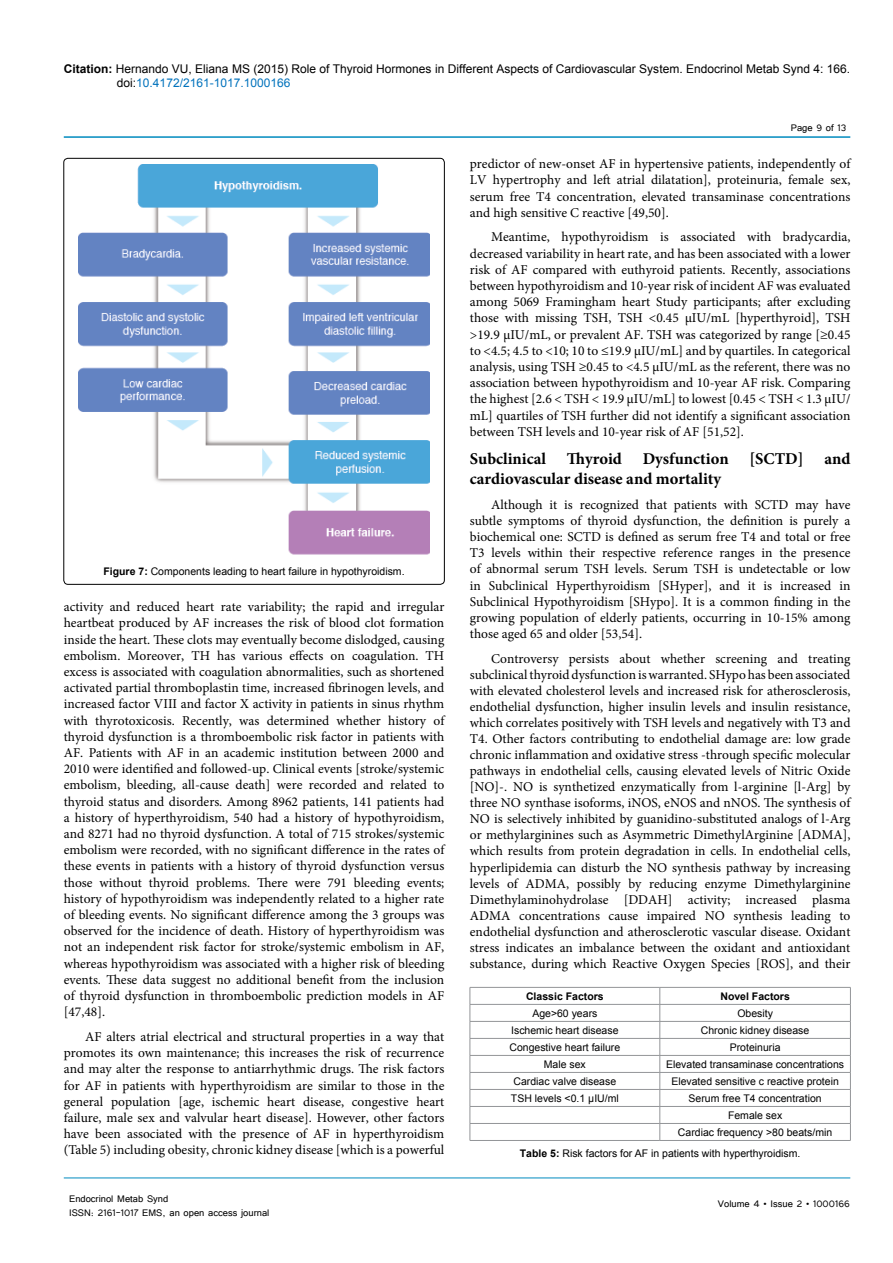
<style>
.page{position:relative;width:893px;height:1263px;background:#fff}
.page>*{position:absolute;margin:0;border:0;box-sizing:border-box;transform-origin:0 0}
.t1{font:700 16.5px "Minion Pro";color:#000}
.t2{font:13.5px/16.2px "Minion Pro";color:#000;text-align:justify}
.t3{font:12px/14.4px "Arial";color:#000}
.t4{font:12px/14.4px "Tunga";color:#000}
.t5{font:10.5px/17px "Arial";color:#000;text-align:center}
.t6{font:700 10.5px "Arial";color:#000}
.s1{font-weight:700}
.s2{color:#0072bc}
</style>
<div class="page">
<hr style="left:64px;top:136px;width:786px;height:2px;background:#008bbf">
<hr style="left:64px;top:1178px;width:786px;height:1px;background:#008bbf">
<img style="left:79px;top:165px;width:350px;height:390px">
<hr style="left:470px;top:987px;width:190px;height:1px;background:#939598">
<hr style="left:660px;top:987px;width:190px;height:1px;background:#939598">
<hr style="left:470px;top:1004px;width:190px;height:1px;background:#939598">
<hr style="left:660px;top:1004px;width:190px;height:1px;background:#939598">
<hr style="left:470px;top:1021px;width:190px;height:1px;background:#939598">
<hr style="left:660px;top:1021px;width:190px;height:1px;background:#939598">
<hr style="left:470px;top:1038px;width:190px;height:1px;background:#939598">
<hr style="left:660px;top:1038px;width:190px;height:1px;background:#939598">
<hr style="left:470px;top:1055px;width:190px;height:1px;background:#939598">
<hr style="left:660px;top:1055px;width:190px;height:1px;background:#939598">
<hr style="left:470px;top:1072px;width:190px;height:1px;background:#939598">
<hr style="left:660px;top:1072px;width:190px;height:1px;background:#939598">
<hr style="left:470px;top:1089px;width:190px;height:1px;background:#939598">
<hr style="left:660px;top:1089px;width:190px;height:1px;background:#939598">
<hr style="left:470px;top:1106px;width:190px;height:1px;background:#939598">
<hr style="left:660px;top:1106px;width:190px;height:1px;background:#939598">
<hr style="left:470px;top:1123px;width:190px;height:1px;background:#939598">
<svg style="left:470px;top:988px;width:1px;height:152px"></svg>
<hr style="left:660px;top:1123px;width:190px;height:1px;background:#939598">
<svg style="left:660px;top:988px;width:1px;height:152px"></svg>
<svg style="left:850px;top:987px;width:1px;height:153px"></svg>
<hr style="left:470px;top:1140px;width:190px;height:1px;background:#939598">
<hr style="left:660px;top:1140px;width:190px;height:1px;background:#939598">
<p class="t3" style="left:117px;top:61px;width:735px;text-indent:-53px"><span class="s1">Citation:</span> Hernando VU, Eliana MS (2015) Role of Thyroid Hormones in Different Aspects of Cardiovascular System. Endocrinol Metab Synd 4: 166. doi:<span class="s2">10.4172/2161-1017.1000166</span></p>
<p class="t4" style="left:791px;top:119px;width:57px">Page 9 of 13</p>
<p class="t5" style="left:103px;top:563px;width:303px"><span class="s1">Figure 7:</span> Components leading to heart failure in hypothyroidism.</p>
<p class="t2" style="left:64px;top:599px;width:382px">activity and reduced heart rate variability; the rapid and irregular heartbeat produced by AF increases the risk of blood clot formation inside the heart. These clots may eventually become dislodged, causing embolism. Moreover, TH has various effects on coagulation. TH excess is associated with coagulation abnormalities, such as shortened activated partial thromboplastin time, increased fibrinogen levels, and increased factor VIII and factor X activity in patients in sinus rhythm with thyrotoxicosis. Recently, was determined whether history of thyroid dysfunction is a thromboembolic risk factor in patients with AF. Patients with AF in an academic institution between 2000 and 2010 were identified and followed-up. Clinical events [stroke/systemic embolism, bleeding, all-cause death] were recorded and related to thyroid status and disorders. Among 8962 patients, 141 patients had a history of hyperthyroidism, 540 had a history of hypothyroidism, and 8271 had no thyroid dysfunction. A total of 715 strokes/systemic embolism were recorded, with no significant difference in the rates of these events in patients with a history of thyroid dysfunction versus those without thyroid problems. There were 791 bleeding events; history of hypothyroidism was independently related to a higher rate of bleeding events. No significant difference among the 3 groups was observed for the incidence of death. History of hyperthyroidism was not an independent risk factor for stroke/systemic embolism in AF, whereas hypothyroidism was associated with a higher risk of bleeding events. These data suggest no additional benefit from the inclusion of thyroid dysfunction in thromboembolic prediction models in AF [47,48].</p>
<p class="t2" style="left:64px;top:1028px;width:382px;text-indent:21px">AF alters atrial electrical and structural properties in a way that promotes its own maintenance; this increases the risk of recurrence and may alter the response to antiarrhythmic drugs. The risk factors for AF in patients with hyperthyroidism are similar to those in the general population [age, ischemic heart disease, congestive heart failure, male sex and valvular heart disease]. However, other factors have been associated with the presence of AF in hyperthyroidism (Table 5) including obesity, chronic kidney disease [which is a powerful</p>
<p class="t2" style="left:470px;top:156px;width:382px">predictor of new-onset AF in hypertensive patients, independently of LV hypertrophy and left atrial dilatation], proteinuria, female sex, serum free T4 concentration, elevated transaminase concentrations and high sensitive C reactive [49,50].</p>
<p class="t2" style="left:470px;top:229px;width:382px;text-indent:21px">Meantime, hypothyroidism is associated with bradycardia, decreased variability in heart rate, and has been associated with a lower risk of AF compared with euthyroid patients. Recently, associations between hypothyroidism and 10-year risk of incident AF was evaluated among 5069 Framingham heart Study participants; after excluding those with missing TSH, TSH &lt;0.45 μIU/mL [hyperthyroid], TSH &gt;19.9 μIU/mL, or prevalent AF. TSH was categorized by range [≥0.45 to &lt;4.5; 4.5 to &lt;10; 10 to ≤19.9 μIU/mL] and by quartiles. In categorical analysis, using TSH ≥0.45 to &lt;4.5 μIU/mL as the referent, there was no association between hypothyroidism and 10-year AF risk. Comparing the highest [2.6 &lt; TSH &lt; 19.9 μIU/mL] to lowest [0.45 &lt; TSH &lt; 1.3 μIU/ mL] quartiles of TSH further did not identify a significant association between TSH levels and 10-year risk of AF [51,52].</p>
<p class="t1" style="left:470px;top:447px;width:78px">Subclinical</p>
<p class="t1" style="left:567px;top:447px;width:57px">Thyroid</p>
<p class="t1" style="left:643px;top:447px;width:87px">Dysfunction</p>
<p class="t1" style="left:749px;top:447px;width:56px">[SCTD]</p>
<p class="t1" style="left:824px;top:447px;width:28px">and</p>
<p class="t1" style="left:470px;top:467px;width:253px">cardiovascular disease and mortality</p>
<p class="t2" style="left:470px;top:496px;width:382px;text-indent:21px">Although it is recognized that patients with SCTD may have subtle symptoms of thyroid dysfunction, the definition is purely a biochemical one: SCTD is defined as serum free T4 and total or free T3 levels within their respective reference ranges in the presence of abnormal serum TSH levels. Serum TSH is undetectable or low in Subclinical Hyperthyroidism [SHyper], and it is increased in Subclinical Hypothyroidism [SHypo]. It is a common finding in the growing population of elderly patients, occurring in 10-15% among those aged 65 and older [53,54].</p>
<p class="t2" style="left:470px;top:650px;width:382px;text-indent:21px">Controversy persists about whether screening and treating subclinical thyroid dysfunction is warranted. SHypo has been associated with elevated cholesterol levels and increased risk for atherosclerosis, endothelial dysfunction, higher insulin levels and insulin resistance, which correlates positively with TSH levels and negatively with T3 and T4. Other factors contributing to endothelial damage are: low grade chronic inflammation and oxidative stress -through specific molecular pathways in endothelial cells, causing elevated levels of Nitric Oxide [NO]-. NO is synthetized enzymatically from l-arginine [l-Arg] by three NO synthase isoforms, iNOS, eNOS and nNOS. The synthesis of NO is selectively inhibited by guanidino-substituted analogs of l-Arg or methylarginines such as Asymmetric DimethylArginine [ADMA], which results from protein degradation in cells. In endothelial cells, hyperlipidemia can disturb the NO synthesis pathway by increasing levels of ADMA, possibly by reducing enzyme Dimethylarginine Dimethylaminohydrolase [DDAH] activity; increased plasma ADMA concentrations cause impaired NO synthesis leading to endothelial dysfunction and atherosclerotic vascular disease. Oxidant stress indicates an imbalance between the oxidant and antioxidant substance, during which Reactive Oxygen Species [ROS], and their</p>
<p class="t6" style="left:526px;top:989px;width:79px">Classic Factors</p>
<p class="t6" style="left:720px;top:989px;width:71px">Novel Factors</p>
<p class="t5" style="left:532px;top:1005px;width:67px">Age&gt;60 years</p>
<p class="t5" style="left:737px;top:1005px;width:37px">Obesity</p>
<p class="t5" style="left:511px;top:1022px;width:109px">Ischemic heart disease</p>
<p class="t5" style="left:701px;top:1022px;width:110px">Chronic kidney disease</p>
<p class="t5" style="left:509px;top:1039px;width:112px">Congestive heart failure</p>
<p class="t5" style="left:730px;top:1039px;width:52px">Proteinuria</p>
<p class="t5" style="left:544px;top:1056px;width:44px">Male sex</p>
<p class="t5" style="left:666px;top:1056px;width:179px">Elevated transaminase concentrations</p>
<p class="t5" style="left:513px;top:1073px;width:104px">Cardiac valve disease</p>
<p class="t5" style="left:671px;top:1073px;width:169px">Elevated sensitive c reactive protein</p>
<p class="t5" style="left:511px;top:1090px;width:109px">TSH levels &lt;0.1 µIU/ml</p>
<p class="t5" style="left:678px;top:1090px;width:156px">Serum free T4 concentration<br>Female sex<br>Cardiac frequency &gt;80 beats/min</p>
<p class="t5" style="left:520px;top:1144px;width:282px"><span class="s1">Table 5:</span> Risk factors for AF in patients with hyperthyroidism.</p>
<p class="t4" style="left:69px;top:1190px;width:202px">Endocrinol Metab Synd<br>ISSN: 2161-1017 EMS, an open access journal</p>
<p class="t4" style="left:718px;top:1196px;width:133px">Volume 4 • Issue 2 • 1000166</p>
</div>
